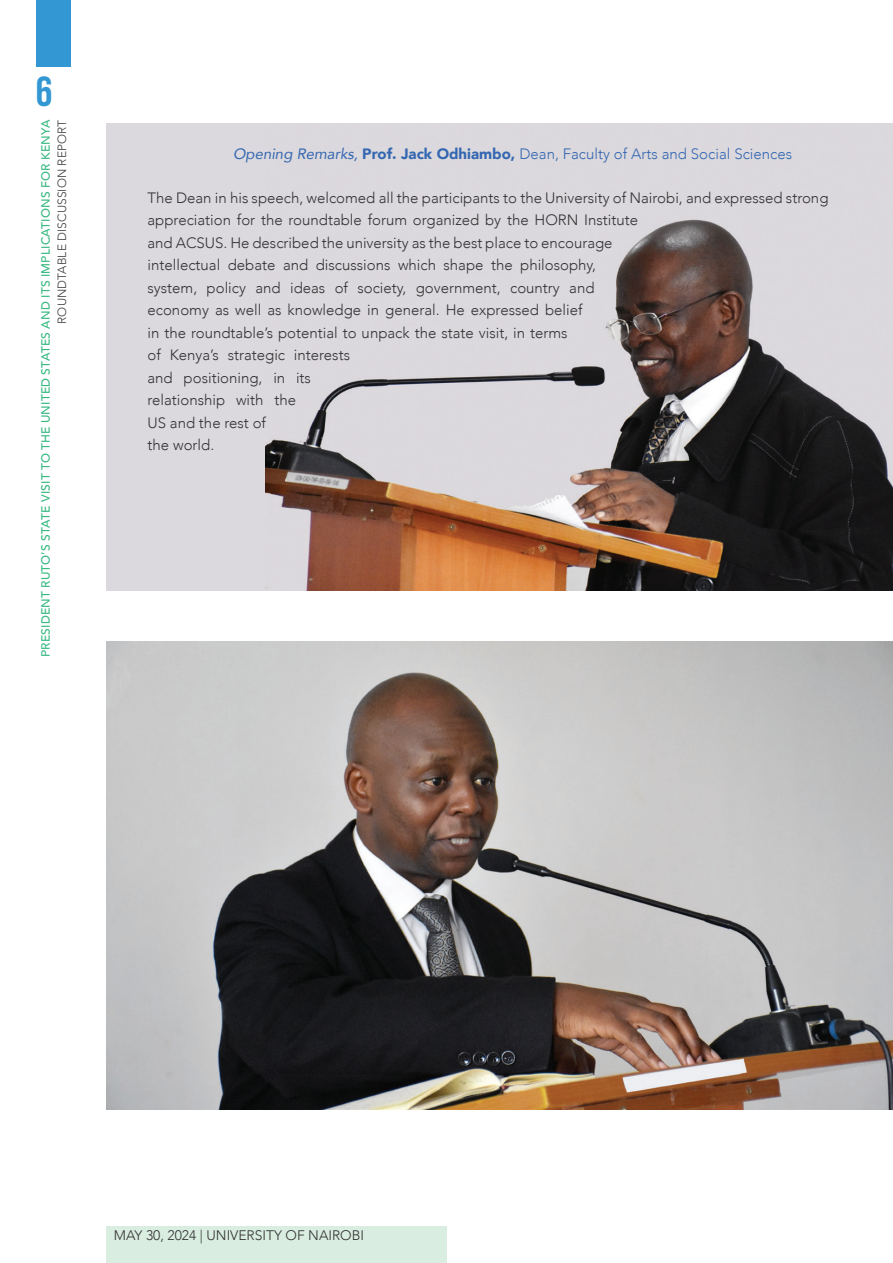
<style>
.page{position:relative;width:893px;height:1263px;background:#fff}
.page>*{position:absolute;margin:0;border:0;box-sizing:border-box;transform-origin:0 0}
.t1{font:700 42px "Bebas Neue";color:#3297d3}
.Body_Text{font:300 15px/22.5px "Avenir";color:#333233}
.Body_Text_Opening{font:300 15px "Avenir";color:#3467b1}
.t2{font:300 13.8px "Avenir";color:#333233}
.t3{font:500 12px "Avenir";letter-spacing:.015em;color:#3ab983}
.t4{font:300 12px "Avenir";letter-spacing:.01em;color:#3e3e3f}
.s1{font-weight:400;font-style:italic}
.s2{font-weight:900}
</style>
<div class="page">
<div style="left:106px;top:1226px;width:340px;height:37px;background:#d9ede1"></div>
<div style="left:36px;top:0;width:34px;height:66px;background:#3297d3"></div>
<div style="left:106px;top:123px;width:787px;height:468px;background:#dbd9dd"></div>
<img style="left:266px;top:219px;width:627px;height:372px">
<img style="left:106px;top:641px;width:787px;height:468px">
<h1 class="t1" style="left:36px;top:68px;width:18px">6</h1>
<p class="t3" style="left:35px;top:657px;width:539px;rotate:-90deg">PRESIDENT RUTO’S STATE VISIT TO THE UNITED STATES AND ITS IMPLICATIONS FOR KENYA</p>
<p class="t4" style="left:55px;top:324px;width:206px;rotate:-90deg">ROUNDTABLE DISCUSSION REPORT</p>
<p class="Body_Text_Opening" style="left:233px;top:145px;width:561px"><span class="s1">Opening Remarks,</span> <span class="s2">Prof. Jack Odhiambo,</span> Dean, Faculty of Arts and Social Sciences</p>
<p class="Body_Text" style="left:148px;top:186px;width:682px">The Dean in his speech, welcomed all the participants to the University of Nairobi, and expressed strong appreciation for the roundtable forum organized by the HORN Institute<br>and ACSUS. He described the university as the best place to encourage<br>intellectual debate and discussions which shape the philosophy,<br>system, policy and ideas of society, government, country and<br>economy as well as knowledge in general. He expressed belief<br>in the roundtable’s potential to unpack the state visit, in terms<br>of Kenya’s strategic interests<br>and positioning, in its<br>relationship with the<br>US and the rest of<br>the world.</p>
<p class="t2" style="left:114px;top:1226px;width:252px">MAY 30, 2024 | UNIVERSITY OF NAIROBI</p>
</div>
